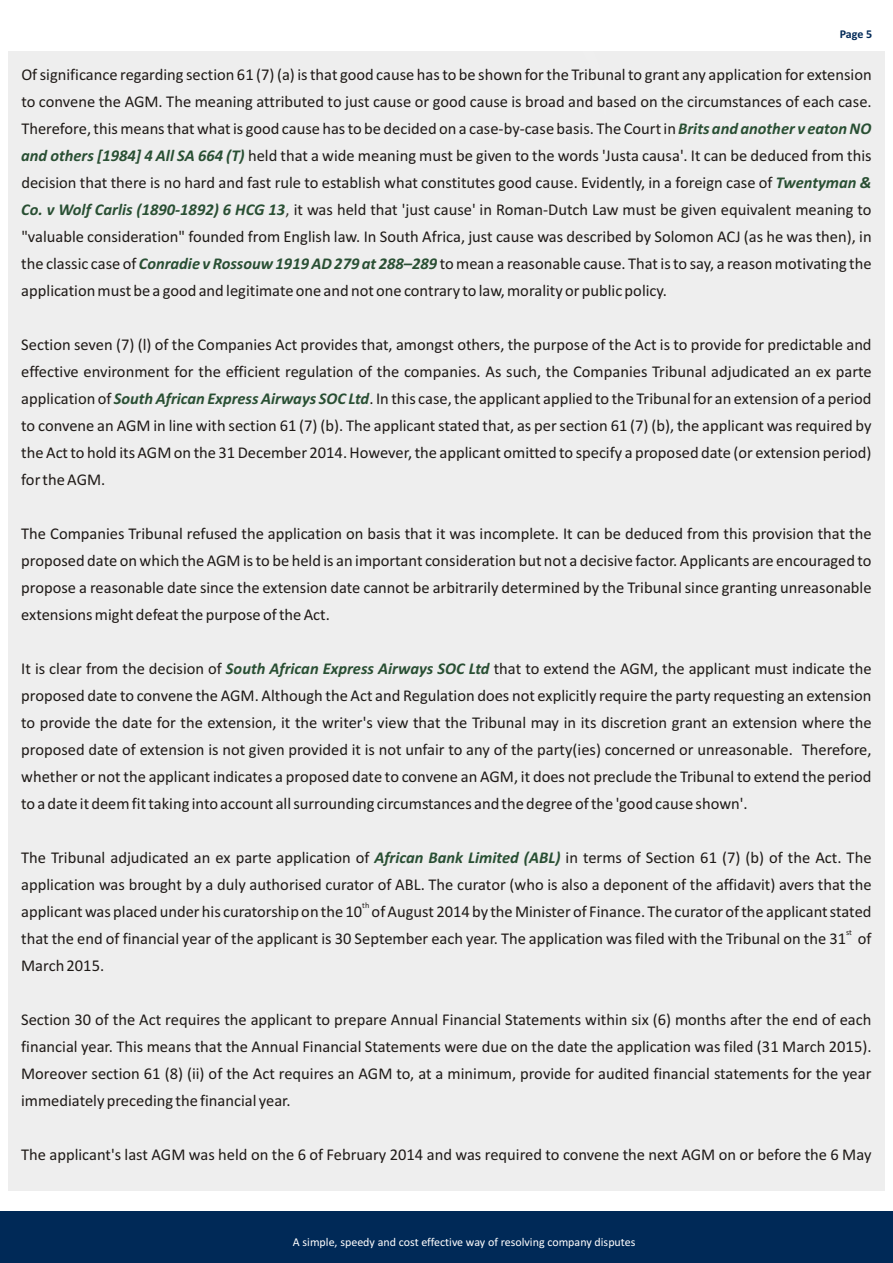
<style>
.page{position:relative;width:893px;height:1263px;background:#fff}
.page>*{position:absolute;margin:0;border:0;box-sizing:border-box;transform-origin:0 0}
.t1{font:16.5px/27px "Calibri";color:#1f1a17;text-align:justify}
.t2{font:12px "Calibri";color:#fff}
.t3{font:700 12px "Calibri";color:#002957}
.t4{font:8.25px "Calibri";color:#1f1a17}
.s1{font-weight:700;font-style:italic;color:#294f33}
.s2{color:#383330}
</style>
<div class="page">
<div style="left:9px;top:51px;width:875px;height:1140px;background:#eee"></div>
<div style="left:0;top:1212px;width:893px;height:51px;background:#002957"></div>
<p class="t3" style="left:840px;top:29px;width:34px">Page 5</p>
<p class="t1" style="left:21px;top:62px;width:852px">Of significance regarding section 61 (7) (a) is that good cause has to be shown for the Tribunal to grant any application for extension to convene the AGM. The meaning attributed to just cause or good cause is broad and based on the circumstances of each case.<br>Therefore, this means that what is good cause has to be decided on a case-by-case basis. The Court in<span class="s1">Brits and another v eaton NO and others [1984] 4 All SA 664 (T)</span> held that a wide meaning must be given to the words 'Justa causa'. It can be deduced from this decision that there is no hard and fast rule to establish what constitutes good cause. Evidently, in a foreign case of <span class="s1">Twentyman &amp; Co. v Wolf Carlis (1890-1892) 6 HCG 13</span><span class="s2">,</span> it was held that 'just cause' in Roman-Dutch Law must be given equivalent meaning to "valuable consideration" founded from English law. In South Africa, just cause was described by Solomon ACJ (as he was then), in the classic case of<span class="s1">Conradie v Rossouw 1919 AD 279 at 288–289</span> to mean a reasonable cause. That is to say, a reason motivating the application must be a good and legitimate one and not one contrary to law, morality or public policy.</p>
<p class="t1" style="left:21px;top:332px;width:852px">Section seven (7) (l) of the Companies Act provides that, amongst others, the purpose of the Act is to provide for predictable and effective environment for the efficient regulation of the companies. As such, the Companies Tribunal adjudicated an ex parte application of<span class="s1">South African Express Airways SOC Ltd</span>. In this case, the applicant applied to the Tribunal for an extension of a period to convene an AGM in line with section 61 (7) (b). The applicant stated that, as per section 61 (7) (b), the applicant was required by the Act to hold its AGM on the 31 December 2014. However, the applicant omitted to specify a proposed date (or extension period) for the AGM.</p>
<p class="t1" style="left:21px;top:521px;width:852px">The Companies Tribunal refused the application on basis that it was incomplete. It can be deduced from this provision that the proposed date on which the AGM is to be held is an important consideration but not a decisive factor. Applicants are encouraged to propose a reasonable date since the extension date cannot be arbitrarily determined by the Tribunal since granting unreasonable extensions might defeat the purpose of the Act.</p>
<p class="t1" style="left:21px;top:656px;width:852px">It is clear from the decision of <span class="s1">South African Express Airways SOC Ltd</span> that to extend the AGM, the applicant must indicate the proposed date to convene the AGM. Although the Act and Regulation does not explicitly require the party requesting an extension to provide the date for the extension, it the writer's view that the Tribunal may in its discretion grant an extension where the proposed date of extension is not given provided it is not unfair to any of the party(ies) concerned or unreasonable. Therefore, whether or not the applicant indicates a proposed date to convene an AGM, it does not preclude the Tribunal to extend the period to a date it deem fit taking into account all surrounding circumstances and the degree of the 'good cause shown'.</p>
<p class="t1" style="left:21px;top:845px;width:852px">The Tribunal adjudicated an ex parte application of <span class="s1">African Bank Limited (ABL)</span> in terms of Section 61 (7) (b) of the Act. The application was brought by a duly authorised curator of ABL. The curator (who is also a deponent of the affidavit) avers that the</p>
<p class="t4" style="left:362px;top:902px;width:9px">th</p>
<p class="t1" style="left:21px;top:899px;width:852px">applicant was placed under his curatorship on the 10 of August 2014 by the Minister of Finance. The curator of the applicant stated</p>
<p class="t4" style="left:846px;top:929px;width:7px">st</p>
<p class="t1" style="left:21px;top:926px;width:852px">that the end of financial year of the applicant is 30 September each year. The application was filed with the Tribunal on the 31 of<br>March 2015.</p>
<p class="t1" style="left:21px;top:1007px;width:852px">Section 30 of the Act requires the applicant to prepare Annual Financial Statements within six (6) months after the end of each financial year. This means that the Annual Financial Statements were due on the date the application was filed (31 March 2015).<br>Moreover section 61 (8) (ii) of the Act requires an AGM to, at a minimum, provide for audited financial statements for the year immediately preceding the financial year.</p>
<p class="t1" style="left:21px;top:1142px;width:852px">The applicant's last AGM was held on the 6 of February 2014 and was required to convene the next AGM on or before the 6 May</p>
<p class="t2" style="left:293px;top:1237px;width:344px">A simple, speedy and cost effective way of resolving company disputes</p>
</div>
